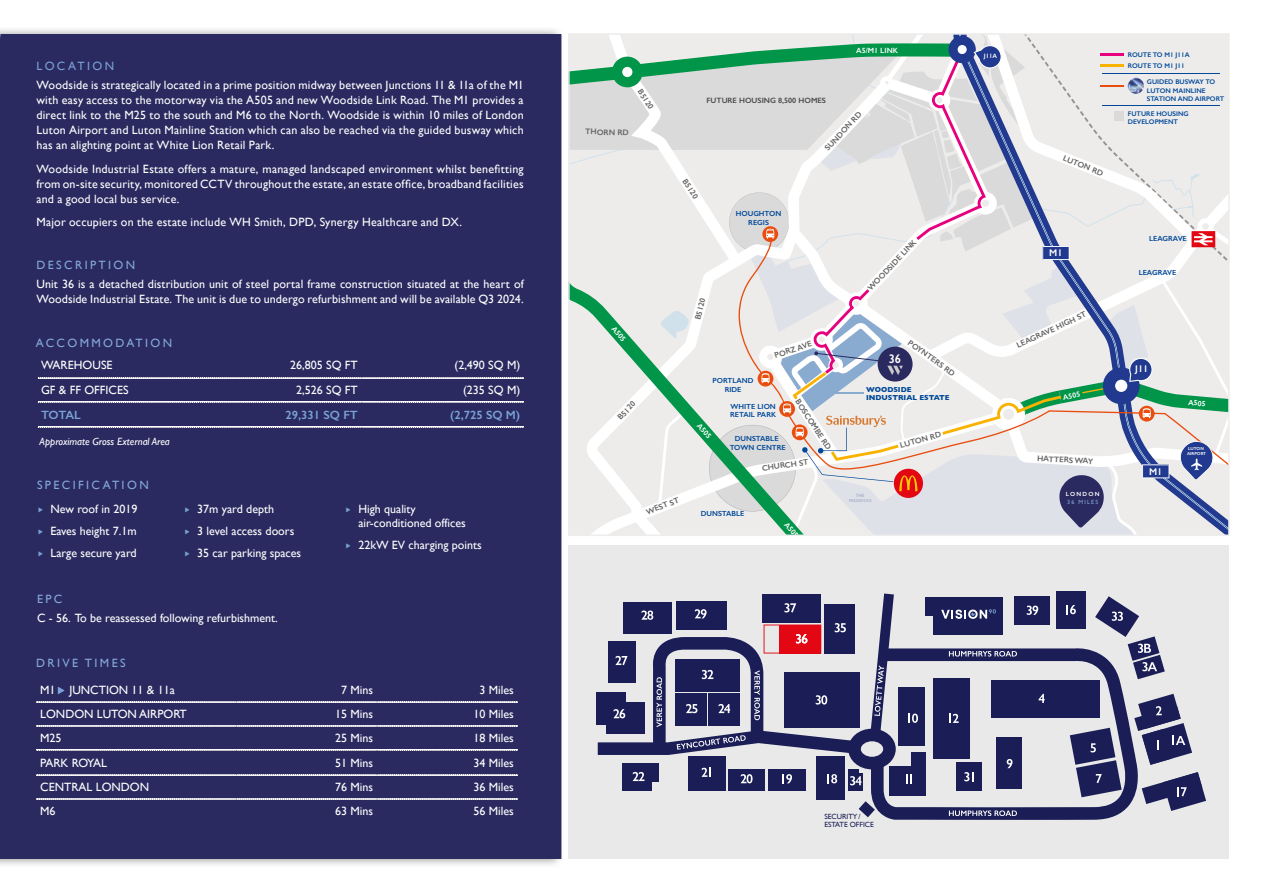
<style>
.page{position:relative;width:1263px;height:893px;background:#fff}
.page>*{position:absolute;margin:0;border:0;box-sizing:border-box;transform-origin:0 0}
.t1{font:600 12.45px "Gill Sans";color:#fff;scale:.94 1}
.t2{font:12px/15px "Gill Sans";color:#fff;text-align:justify}
.t3{font:12px "Gill Sans";letter-spacing:.02em;color:#fff}
.t4{font:12px "Gill Sans";letter-spacing:.2em;color:#85a8d9}
.t5{font:600 12px "Gill Sans";color:#7aa2d6}
.t6{font:12px "Gill Sans";letter-spacing:-.06em;color:#fff}
.t7{font:12px "Gill Sans";letter-spacing:.2em;color:#7aa2d6}
.t8{font:italic 10.5px "Gill Sans";color:#fff}
.t9{font:600 9.75px "Gill Sans";color:#fff}
.t10{font:600 8.1px "Gill Sans";color:#646363}
.t11{font:600 7.8px "Gill Sans";color:#4a4a49}
.t12{font:600 7.65px "Gill Sans";color:#fff}
.t13{font:7.5px/7.5px "Gill Sans";color:#1a1d56}
.t14{font:600 7.35px/8.9px "Gill Sans";color:#004899;text-align:center}
.t15{font:700 7.35px/7.4px "Gill Sans";color:#004899}
.t16{font:600 6.75px/8.1px "Gill Sans";color:#004899}
.t17{font:600 6.3px "Gill Sans";color:#fff}
.t18{font:6px "Gill Sans";letter-spacing:.2em;color:#85a8d9}
.t19{font:600 6px "Gill Sans";letter-spacing:.2em;color:#fff}
.t20{font:italic 600 4.65px/5.6px "Gill Sans";color:#a4adc7;text-align:center}
.t21{font:600 4.35px/5.2px "Gill Sans";color:#fff}
.s1{font-family:"Hurme Geometric Sans 1";font-weight:600;color:#7aa2d6}
</style>
<div class="page">
<div style="left:569px;top:546px;width:660px;height:313px;background:#e9e9e9"></div>
<div style="left:817px;top:756px;width:28px;height:44px;background:#1a1d56"></div>
<div style="left:848px;top:773px;width:15px;height:18px;background:#1a1d56"></div>
<svg style="left:859px;top:801px;width:12px;height:16px"></svg>
<div style="left:768px;top:769px;width:38px;height:21px;background:#1a1d56"></div>
<div style="left:596px;top:692px;width:30px;height:33px;background:#1a1d56"></div>
<div style="left:933px;top:597px;width:70px;height:38px;background:#1a1d56"></div>
<div style="left:728px;top:769px;width:37px;height:21px;background:#1a1d56"></div>
<div style="left:688px;top:756px;width:37px;height:34px;background:#1a1d56"></div>
<div style="left:622px;top:763px;width:30px;height:27px;background:#1a1d56"></div>
<div style="left:1014px;top:596px;width:36px;height:28px;background:#1a1d56"></div>
<div style="left:1056px;top:591px;width:29px;height:37px;background:#1a1d56"></div>
<svg style="left:1066px;top:605px;width:10px;height:9px"></svg>
<svg style="left:1142px;top:772px;width:64px;height:39px"></svg>
<svg style="left:1027px;top:606px;width:11px;height:9px"></svg>
<svg style="left:1095px;top:596px;width:70px;height:82px"></svg>
<svg style="left:1142px;top:694px;width:50px;height:71px"></svg>
<svg style="left:871px;top:647px;width:271px;height:173px"></svg>
<svg style="left:598px;top:593px;width:298px;height:192px"></svg>
<svg style="left:949px;top:810px;width:68px;height:6px"></svg>
<svg style="left:949px;top:651px;width:68px;height:5px"></svg>
<div style="left:926px;top:597px;width:77px;height:19px;background:#1a1d56"></div>
<svg style="left:941px;top:609px;width:55px;height:10px"></svg>
<div style="left:0;top:34px;width:561px;height:825px;background:#2a2a60"></div>
<svg style="left:569px;top:34px;width:660px;height:501px;background:#d9dddd"></svg>
<svg style="left:37px;top:402px;width:487px;height:1px"></svg>
<svg style="left:37px;top:427px;width:487px;height:1px"></svg>
<svg style="left:37px;top:377px;width:487px;height:1px"></svg>
<svg style="left:36px;top:701px;width:482px;height:1px"></svg>
<svg style="left:36px;top:726px;width:482px;height:1px"></svg>
<svg style="left:36px;top:750px;width:482px;height:1px"></svg>
<svg style="left:36px;top:774px;width:482px;height:1px"></svg>
<svg style="left:36px;top:798px;width:482px;height:1px"></svg>
<svg style="left:58px;top:687px;width:6px;height:7px"></svg>
<p class="t7" style="left:36px;top:59px;width:79px">LOCATION</p>
<p class="t2" style="left:36px;top:78px;width:489px">Woodside is strategically located in a prime position midway between Junctions 11 &amp; 11a of the M1 with easy access to the motorway via the A505 and new Woodside Link Road. The M1 provides a direct link to the M25 to the south and M6 to the North. Woodside is within 10 miles of London Luton Airport and Luton Mainline Station which can also be reached via the guided busway which has an alighting point at White Lion Retail Park.</p>
<p class="t2" style="left:36px;top:161px;width:489px">Woodside Industrial Estate offers a mature, managed landscaped environment whilst benefitting from on-site security, monitored CCTV throughout the estate, an estate office, broadband facilities and a good local bus service.</p>
<p class="t3" style="left:36px;top:215px;width:427px">Major occupiers on the estate include WH Smith, DPD, Synergy Healthcare and DX.</p>
<p class="t4" style="left:36px;top:258px;width:100px">DESCRIPTION</p>
<p class="t2" style="left:36px;top:277px;width:489px">Unit 36 is a detached distribution unit of steel portal frame construction situated at the heart of<br>Woodside Industrial Estate. The unit is due to undergo refurbishment and will be available Q3 2024.</p>
<p class="t4" style="left:36px;top:336px;width:138px">ACCOMMODATION</p>
<p class="t2" style="left:41px;top:357px;width:73px">WAREHOUSE</p>
<p class="t2" style="left:290px;top:357px;width:69px">26,805 SQ FT</p>
<p class="t2" style="left:454px;top:357px;width:67px">(2,490 SQ M)</p>
<p class="t2" style="left:41px;top:383px;width:89px">GF &amp; FF OFFICES</p>
<p class="t2" style="left:296px;top:383px;width:63px">2,526 SQ FT</p>
<p class="t2" style="left:463px;top:383px;width:59px">(235 SQ M)</p>
<p class="t5" style="left:41px;top:408px;width:41px">TOTAL</p>
<p class="t5" style="left:286px;top:408px;width:74px">29,331 SQ FT</p>
<p class="t5" style="left:450px;top:408px;width:72px">(2,725 SQ M)</p>
<p class="t8" style="left:40px;top:435px;width:132px">Approximate Gross External Area</p>
<p class="t4" style="left:37px;top:477px;width:113px">SPECIFICATION</p>
<p class="t2" style="left:37px;top:498px;width:102px;line-height:22px"><span class="s1">►</span> New roof in 2019 <span class="s1">►</span> Eaves height 7.1m <span class="s1">►</span> Large secure yard</p>
<p class="t2" style="left:184px;top:498px;width:119px;line-height:22px;text-align:left"><span class="s1">►</span> 37m yard depth<br><span class="s1">►</span> 3 level access doors <span class="s1">►</span> 35 car parking spaces</p>
<p class="t2" style="left:358px;top:502px;width:109px;line-height:13.5px;text-indent:-13px"><span class="s1">►</span> High quality air-conditioned offices</p>
<p class="t2" style="left:345px;top:537px;width:138px"><span class="s1">►</span> 22kW EV charging points</p>
<p class="t4" style="left:37px;top:592px;width:27px">EPC</p>
<p class="t2" style="left:37px;top:611px;width:242px">C - 56. To be reassessed following refurbishment.</p>
<p class="t4" style="left:36px;top:655px;width:91px">DRIVE TIMES</p>
<p class="t2" style="left:40px;top:683px;width:136px">M1 JUNCTION 11 &amp; 11a</p>
<p class="t2" style="left:341px;top:682px;width:33px">7 Mins</p>
<p class="t2" style="left:479px;top:682px;width:36px">3 Miles</p>
<p class="t2" style="left:40px;top:706px;width:148px">LONDON LUTON AIRPORT</p>
<p class="t2" style="left:335px;top:706px;width:39px">15 Mins</p>
<p class="t2" style="left:473px;top:706px;width:42px">10 Miles</p>
<p class="t2" style="left:40px;top:731px;width:23px">M25</p>
<p class="t2" style="left:335px;top:731px;width:39px">25 Mins</p>
<p class="t2" style="left:473px;top:731px;width:42px">18 Miles</p>
<p class="t6" style="left:40px;top:756px;width:68px">PARK ROYAL</p>
<p class="t2" style="left:335px;top:755px;width:39px">51 Mins</p>
<p class="t2" style="left:473px;top:755px;width:42px">34 Miles</p>
<p class="t2" style="left:40px;top:779px;width:110px">CENTRAL LONDON</p>
<p class="t2" style="left:335px;top:779px;width:39px">76 Mins</p>
<p class="t2" style="left:473px;top:779px;width:42px">36 Miles</p>
<p class="t2" style="left:40px;top:804px;width:17px">M6</p>
<p class="t2" style="left:335px;top:804px;width:39px">63 Mins</p>
<p class="t2" style="left:473px;top:804px;width:42px">56 Miles</p>
<p class="t10" style="left:585px;top:127px;width:45px;rotate:1deg">THORN RD</p>
<p class="t10" style="left:644px;top:87px;width:24px;rotate:58deg">B5120</p>
<p class="t12" style="left:617px;top:324px;width:19px;rotate:50deg">A505</p>
<p class="t10" style="left:615px;top:415px;width:24px;rotate:-46deg">B5120</p>
<p class="t11" style="left:706px;top:95px;width:121px">FUTURE HOUSING 8,500 HOMES</p>
<p class="t12" style="left:856px;top:46px;width:43px;rotate:1deg">A5/M1 LINK</p>
<p class="t10" style="left:689px;top:177px;width:24px;rotate:58deg">B5120</p>
<p class="t10" style="left:693px;top:318px;width:24px;rotate:-75deg">B5120</p>
<p class="t14" style="left:736px;top:209px;width:47px">HOUGHTON<br>REGIS</p>
<p class="t10" style="left:823px;top:146px;width:52px;rotate:-47deg">SUNDON RD</p>
<p class="t10" style="left:866px;top:286px;width:68px;rotate:-47deg">WOODSIDE LINK</p>
<p class="t14" style="left:713px;top:376px;width:42px">PORTLAND<br>RIDE</p>
<p class="t10" style="left:773px;top:351px;width:41px;rotate:-18deg">PORZ AVE</p>
<p class="t12" style="left:702px;top:421px;width:19px;rotate:49deg">A505</p>
<p class="t14" style="left:730px;top:402px;width:47px;text-align:left">WHITE LION<br>RETAIL PARK</p>
<p class="t14" style="left:730px;top:434px;width:58px">DUNSTABLE<br>TOWN CENTRE</p>
<p class="t10" style="left:801px;top:397px;width:60px;rotate:57deg">BOSCOMBE RD</p>
<p class="t10" style="left:761px;top:463px;width:48px;rotate:-8deg">CHURCH ST</p>
<p class="t10" style="left:912px;top:338px;width:57px;rotate:36deg">POYNTERS RD</p>
<p class="t1" style="left:889px;top:351px;width:15px">36</p>
<p class="t15" style="left:866px;top:386px;width:85px">WOODSIDE<br>INDUSTRIAL ESTATE</p>
<p class="t10" style="left:899px;top:440px;width:44px;rotate:-15deg">LUTON RD</p>
<p class="t10" style="left:645px;top:507px;width:36px;rotate:-20deg">WEST ST</p>
<p class="t14" style="left:701px;top:509px;width:45px">DUNSTABLE</p>
<p class="t12" style="left:789px;top:520px;width:19px;rotate:49deg">A505</p>
<p class="t20" style="left:849px;top:492px;width:24px">THE<br>PADDOCKS</p>
<p class="t17" style="left:984px;top:52px;width:15px;rotate:1deg">J11A</p>
<p class="t10" style="left:1065px;top:153px;width:44px;rotate:22deg">LUTON RD</p>
<p class="t9" style="left:1049px;top:247px;width:15px">M1</p>
<p class="t10" style="left:1015px;top:341px;width:77px;rotate:-25deg">LEAGRAVE HIGH ST</p>
<p class="t12" style="left:1062px;top:393px;width:19px;rotate:-10deg">A505</p>
<p class="t10" style="left:1037px;top:453px;width:58px;rotate:3deg">HATTERS WAY</p>
<p class="t19" style="left:1066px;top:490px;width:35px">LONDON</p>
<p class="t18" style="left:1067px;top:498px;width:32px">36 MILES</p>
<p class="t16" style="left:1128px;top:49px;width:63px;line-height:10.8px">ROUTE TO M1 J11A<br>ROUTE TO M1 J11</p>
<p class="t16" style="left:1147px;top:78px;width:79px">GUIDED BUSWAY TO<br>LUTON MAINLINE<br>STATION AND AIRPORT</p>
<p class="t16" style="left:1128px;top:110px;width:62px">FUTURE HOUSING<br>DEVELOPMENT</p>
<p class="t14" style="left:1149px;top:234px;width:39px">LEAGRAVE</p>
<p class="t14" style="left:1139px;top:268px;width:39px">LEAGRAVE</p>
<p class="t9" style="left:1135px;top:363px;width:15px">J11</p>
<p class="t9" style="left:1149px;top:465px;width:15px">M1</p>
<p class="t12" style="left:1189px;top:398px;width:19px;rotate:5deg">A505</p>
<p class="t21" style="left:1187px;top:446px;width:21px">LUTON<br>AIRPORT</p>
<p class="t13" style="left:824px;top:813px;width:51px">SECURITY/<br>ESTATE OFFICE</p>
</div>
